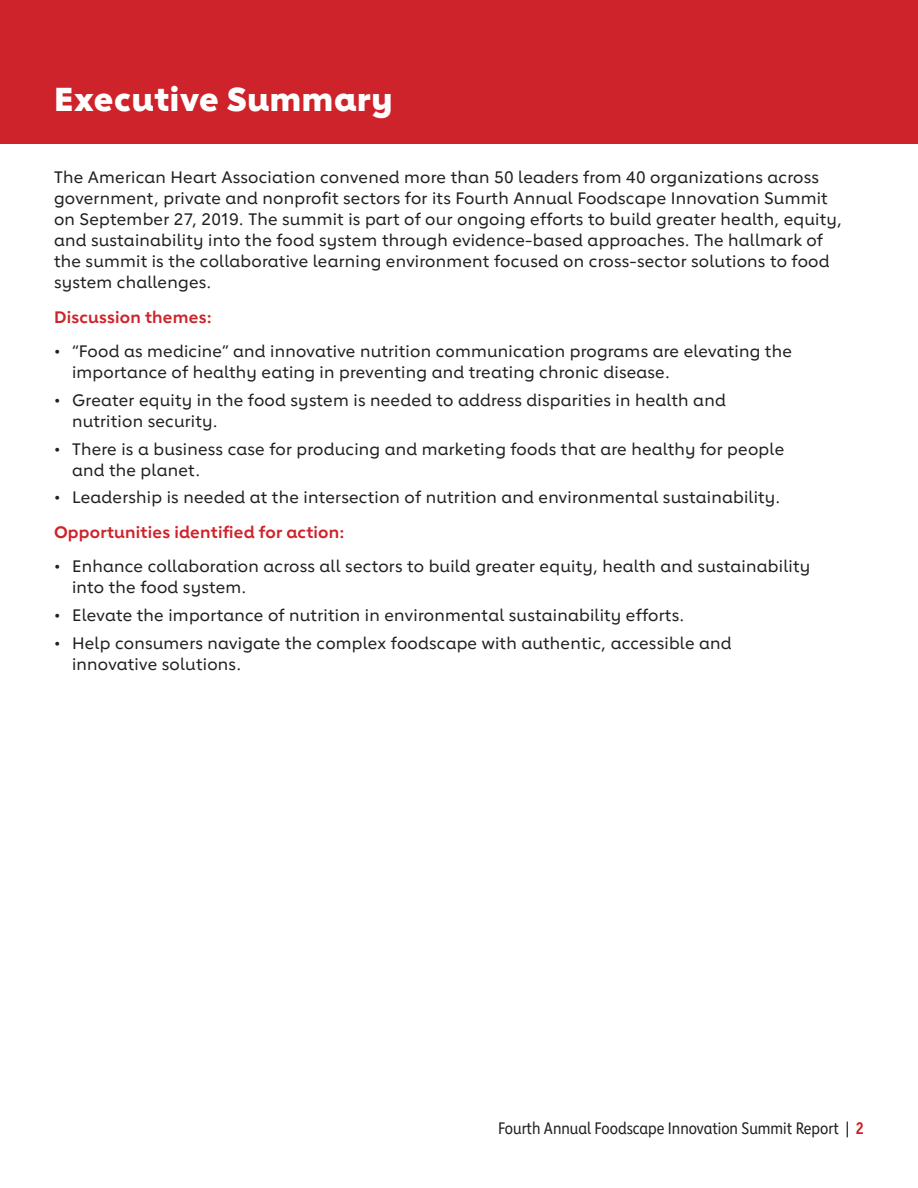
<style>
.page{position:relative;width:918px;height:1188px;background:#fff}
.page>*{position:absolute;margin:0;border:0;box-sizing:border-box;transform-origin:0 0}
.Report_Section_Title{font:800 33px "Lub Dub";letter-spacing:.025em;color:#fff}
.Body_Copy{font:500 16.5px/21px "Lub Dub";letter-spacing:.015em;color:#231f20}
.Body_Copy-2{font:700 16.5px "Lub Dub";letter-spacing:.015em;color:#ce232a}
.t1{font:16.5px "Lub Dub Condensed";color:#231f20}
.s1{font-weight:700;color:#ce232a}
</style>
<div class="page">
<div style="left:0;top:0;width:918px;height:144px;background:#ce232a"></div>
<h2 class="Report_Section_Title" style="left:54px;top:79px;width:340px">Executive Summary</h2>
<p class="Body_Copy" style="left:54px;top:167px;width:790px">The American Heart Association convened more than 50 leaders from 40 organizations across government, private and nonprofit sectors for its Fourth Annual Foodscape Innovation Summit on September 27, 2019. The summit is part of our ongoing efforts to build greater health, equity, and sustainability into the food system through evidence-based approaches. The hallmark of the summit is the collaborative learning environment focused on cross-sector solutions to food system challenges.</p>
<p class="Body_Copy-2" style="left:54px;top:307px;width:159px">Discussion themes:</p>
<p class="Body_Copy" style="left:72px;top:341px;width:721px;text-indent:-18px">• “Food as medicine” and innovative nutrition communication programs are elevating the importance of healthy eating in preventing and treating chronic disease.</p>
<p class="Body_Copy" style="left:72px;top:389px;width:655px;text-indent:-18px">• Greater equity in the food system is needed to address disparities in health and nutrition security.</p>
<p class="Body_Copy" style="left:72px;top:438px;width:714px;text-indent:-18px">• There is a business case for producing and marketing foods that are healthy for people and the planet.</p>
<p class="Body_Copy" style="left:54px;top:487px;width:728px">• Leadership is needed at the intersection of nutrition and environmental sustainability.</p>
<p class="Body_Copy-2" style="left:54px;top:522px;width:292px">Opportunities identified for action:</p>
<p class="Body_Copy" style="left:72px;top:556px;width:740px;text-indent:-18px">• Enhance collaboration across all sectors to build greater equity, health and sustainability into the food system.</p>
<p class="Body_Copy" style="left:54px;top:605px;width:632px">• Elevate the importance of nutrition in environmental sustainability efforts.</p>
<p class="Body_Copy" style="left:72px;top:632px;width:661px;text-indent:-18px">• Help consumers navigate the complex foodscape with authentic, accessible and innovative solutions.</p>
<p class="t1" style="left:498px;top:1119px;width:367px">Fourth Annual Foodscape Innovation Summit Report | <span class="s1">2</span></p>
</div>
